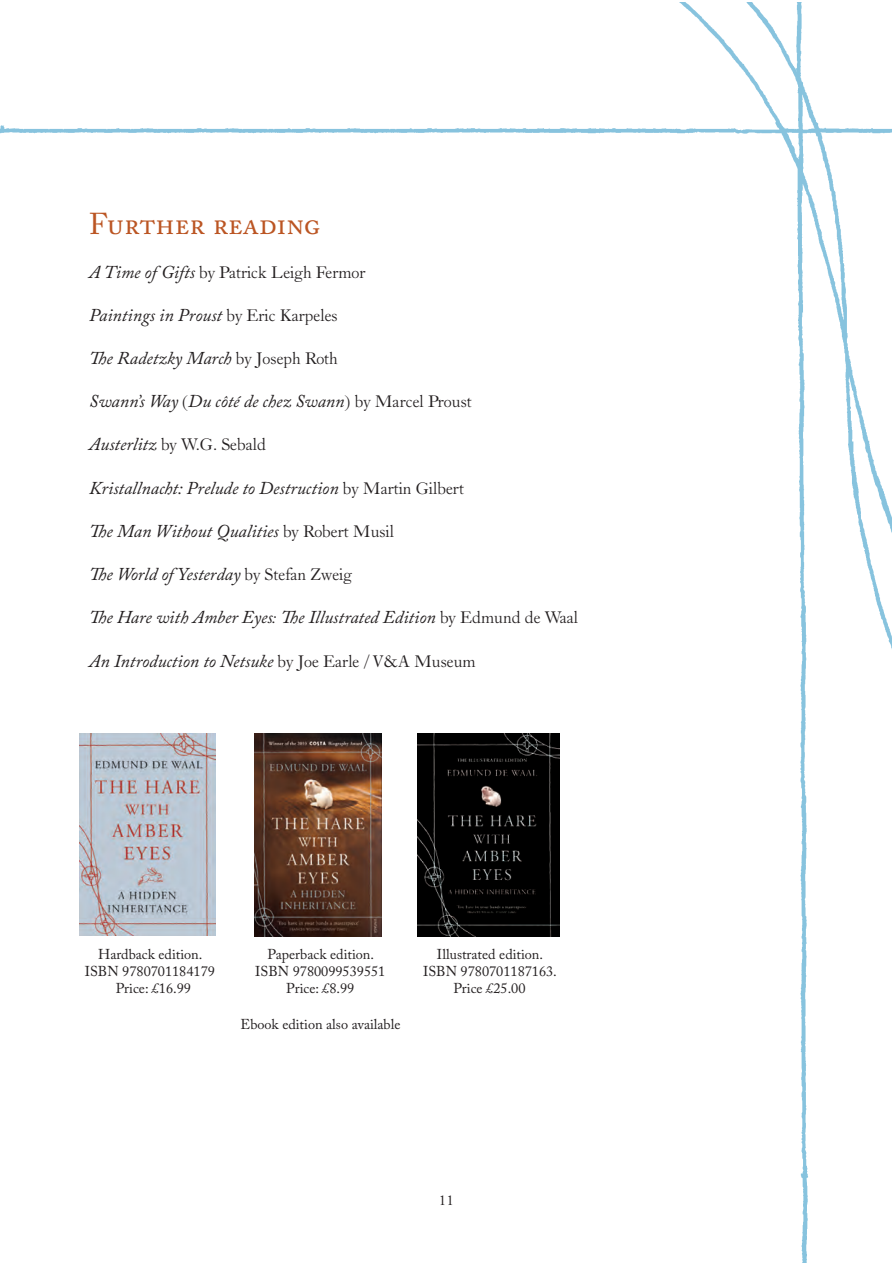
<style>
.page{position:relative;width:893px;height:1263px;background:#fff}
.page>*{position:absolute;margin:0;border:0;box-sizing:border-box;transform-origin:0 0}
.t1{font:30px "Adobe Caslon Regular SC";color:#bb5523}
.t2{font:italic 18px "Adobe Caslon Pro";color:#231f20}
.t3{font:18px "Caslon Old Face BT";color:#231f20}
.t4{font:15px "Adobe Garamond";color:#231f20}
.t5{font:14.25px/17.1px "Adobe Caslon Pro";color:#231f20;text-align:center}
.s1{font-family:"Adobe Caslon Pro";font-style:italic}
.s2{font-family:"Caslon Old Face BT";font-style:normal}
.s3{font-family:"Caslon Old Face BT"}
</style>
<div class="page">
<img style="left:0;top:2px;width:891px;height:1261px">
<img style="left:417px;top:734px;width:143px;height:202px">
<img style="left:254px;top:733px;width:127px;height:203px">
<img style="left:80px;top:733px;width:135px;height:202px">
<h1 class="t1" style="left:89px;top:207px;width:232px">Further reading</h1>
<p class="t3" style="left:89px;top:261px;width:278px"><span class="s1">A Time of Gifts</span> by Patrick Leigh Fermor</p>
<p class="t2" style="left:89px;top:304px;width:250px">Paintings in Proust <span class="s2">by Eric Karpeles</span></p>
<p class="t2" style="left:89px;top:347px;width:250px">The Radetzky March <span class="s2">by Joseph Roth</span></p>
<p class="t2" style="left:89px;top:390px;width:384px">Swann’s Way <span class="s2">(</span>Du côté de chez Swann<span class="s2">) by Marcel Proust</span></p>
<p class="t3" style="left:89px;top:434px;width:178px"><span class="s1">Austerlitz</span> by W.G. Sebald</p>
<p class="t2" style="left:89px;top:477px;width:376px">Kristallnacht: Prelude to Destruction <span class="s2">by Martin Gilbert</span></p>
<p class="t2" style="left:89px;top:520px;width:306px">The Man Without Qualities <span class="s2">by Robert Musil</span></p>
<p class="t2" style="left:89px;top:563px;width:264px">The World of Yesterday <span class="s2">by Stefan Zweig</span></p>
<p class="t2" style="left:89px;top:606px;width:490px">The Hare with Amber Eyes<span class="s3">:</span> The Illustrated Edition <span class="s2">by Edmund de Waal</span></p>
<p class="t2" style="left:89px;top:650px;width:388px">An Introduction to Netsuke <span class="s2">by Joe Earle / V&amp;A Museum</span></p>
<p class="t5" style="left:85px;top:945px;width:132px">Hardback edition.<br>ISBN 9780701184179<br>Price: £16.99</p>
<p class="t5" style="left:255px;top:945px;width:132px">Paperback edition.<br>ISBN 9780099539551<br>Price: £8.99</p>
<p class="t5" style="left:240px;top:1015px;width:161px">Ebook edition also available</p>
<p class="t5" style="left:423px;top:945px;width:135px">Illustrated edition.<br>ISBN 9780701187163.<br>Price £25.00</p>
<p class="t4" style="left:439px;top:1191px;width:16px">11</p>
</div>
